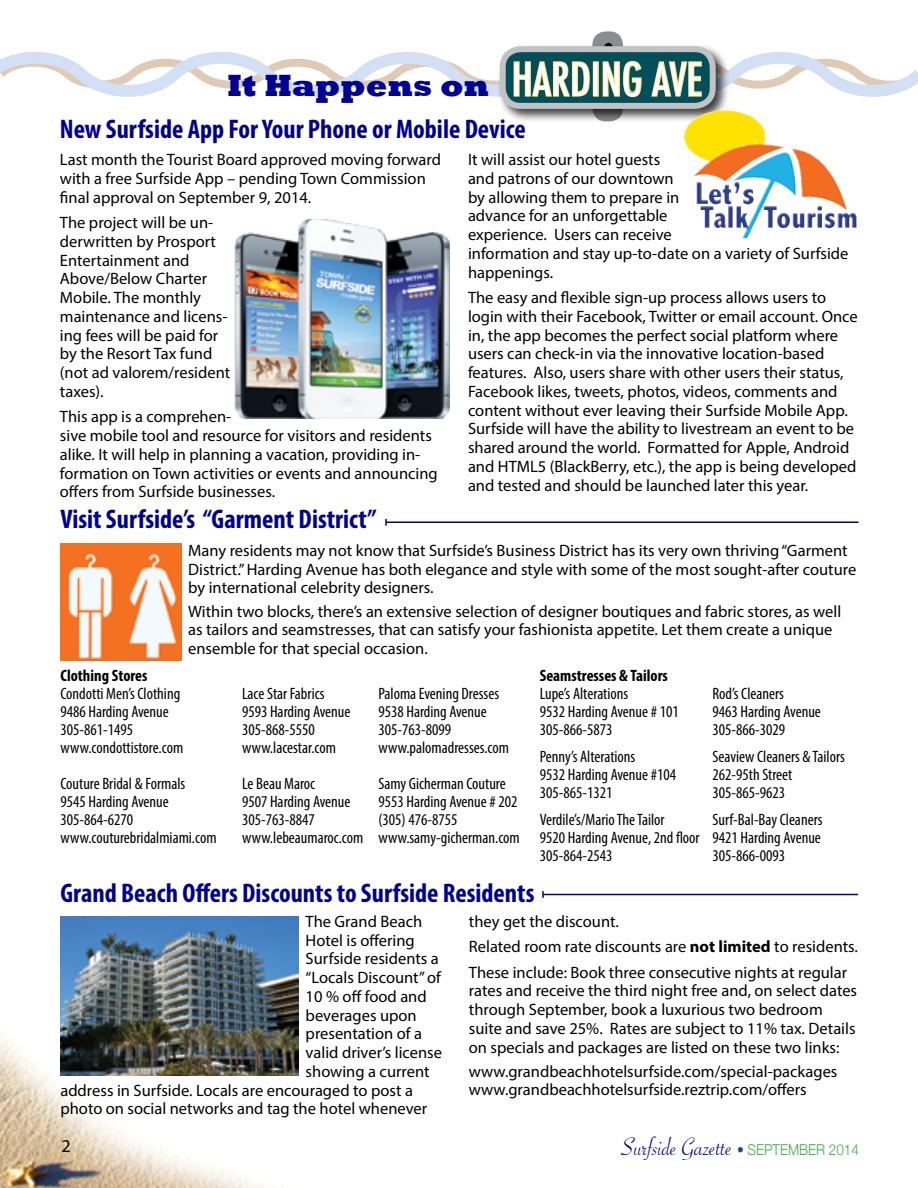
<style>
.page{position:relative;width:918px;height:1188px;background:#fff}
.page>*{position:absolute;margin:0;border:0;box-sizing:border-box;transform-origin:0 0}
.t1{font:800 31.5px "Rockwell";color:#000093}
.t2{font:700 condensed 27px "Myriad Pro";color:#000093}
.t3{font:27px "Savoye Let Plain";color:#000093}
.t4{font:18px "Myriad Pro";color:#000}
.t5{font:16.5px/18.8px "Myriad Pro";color:#000}
.t6{font:condensed 16.5px/18px "Myriad Pro";color:#000}
.t7{font:700 condensed 16.5px "Myriad Pro";color:#000}
.s1{font-family:"Futura";font-weight:500;font-stretch:condensed;font-size:45px;color:#fff}
.s2{font-weight:700}
.s3{font-family:"Helvetica Neue";font-weight:300;font-size:15px;color:#25408f}
.s4{font-family:"Helvetica Neue";font-weight:300;font-size:15px;color:#41ad49}
</style>
<div class="page">
<img style="left:0;top:1033px;width:299px;height:155px">
<svg style="left:0;top:36px;width:918px;height:77px"></svg>
<div style="left:498px;top:44px;width:232px;height:78px;background:#000;opacity:.75"></div>
<div style="left:503px;top:49px;width:210px;height:57px;background:#004f5a;border-radius:18px"></div>
<div style="left:500px;top:46px;width:216px;height:63px;border:6px solid #c0c2c4;border-radius:18px"></div>
<svg style="left:513px;top:61px;width:77px;height:36px"></svg>
<div style="left:593px;top:61px;width:6px;height:36px;border:2px solid #ffd457"></div>
<svg style="left:602px;top:31px;width:40px;height:91px"></svg>
<svg style="left:650px;top:61px;width:53px;height:50px"></svg>
<img style="left:684px;top:110px;width:49px;height:71px">
<img style="left:60px;top:544px;width:121px;height:117px">
<img style="left:234px;top:219px;width:216px;height:199px">
<img style="left:60px;top:916px;width:239px;height:159px">
<hr style="left:386px;top:521px;width:473px;height:2px;background:#000093">
<svg style="left:385px;top:519px;width:2px;height:7px"></svg>
<hr style="left:543px;top:894px;width:315px;height:1px;background:#000093">
<svg style="left:542px;top:891px;width:2px;height:7px"></svg>
<h1 class="t1" style="left:228px;top:67px;width:477px">It Happens on <span class="s1">HARDING AVE</span></h1>
<h2 class="t2" style="left:60px;top:112px;width:467px">New Surfside App For Your Phone or Mobile Device</h2>
<p class="t5" style="left:60px;top:150px;width:383px">Last month the Tourist Board approved moving forward with a free Surfside App – pending Town Commission final approval on September 9, 2014.</p>
<p class="t5" style="left:60px;top:213px;width:172px">The project will be un&shy;derwritten by Prosport<br>Entertainment and<br>Above/Below Charter<br>Mobile. The monthly maintenance and licens&shy;ing fees will be paid for by the Resort Tax fund (not ad valorem/resident taxes).</p>
<p class="t5" style="left:60px;top:407px;width:379px">This app is a comprehen-<br>sive mobile tool and resource for visitors and residents alike. It will help in planning a vacation, providing in&shy;formation on Town activities or events and announcing offers from Surfside businesses.</p>
<p class="t5" style="left:468px;top:150px;width:382px">It will assist our hotel guests<br>and patrons of our downtown<br>by allowing them to prepare in<br>advance for an unforgettable<br>experience. Users can receive<br>information and stay up-to-date on a variety of Surfside happenings.</p>
<p class="t5" style="left:468px;top:288px;width:391px">The easy and flexible sign-up process allows users to login with their Facebook, Twitter or email account. Once in, the app becomes the perfect social platform where users can check-in via the innovative location-based features. Also, users share with other users their status, Facebook likes, tweets, photos, videos, comments and content without ever leaving their Surfside Mobile App.<br>Surfside will have the ability to livestream an event to be shared around the world. Formatted for Apple, Android and HTML5 (BlackBerry, etc.), the app is being developed and tested and should be launched later this year.</p>
<h2 class="t2" style="left:60px;top:502px;width:318px">Visit Surfside’s “Garment District”</h2>
<p class="t5" style="left:188px;top:541px;width:670px">Many residents may not know that Surfside’s Business District has its very own thriving “Garment<br>District.” Harding Avenue has both elegance and style with some of the most sought-after couture by international celebrity designers.</p>
<p class="t5" style="left:188px;top:601px;width:655px">Within two blocks, there’s an extensive selection of designer boutiques and fabric stores, as well as tailors and seamstresses, that can satisfy your fashionista appetite. Let them create a unique ensemble for that special occasion.</p>
<p class="t6" style="left:242px;top:685px;width:110px">Lace Star Fabrics<br>9593 Harding Avenue<br>305-868-5550 www.lacestar.com</p>
<p class="t6" style="left:242px;top:775px;width:123px">Le Beau Maroc<br>9507 Harding Avenue<br>305-763-8847 www.lebeaumaroc.com</p>
<p class="t7" style="left:540px;top:666px;width:130px">Seamstresses &amp; Tailors</p>
<p class="t6" style="left:540px;top:685px;width:141px">Lupe’s Alterations<br>9532 Harding Avenue # 101<br>305-866-5873</p>
<p class="t6" style="left:540px;top:748px;width:138px">Penny’s Alterations<br>9532 Harding Avenue #104<br>305-865-1321</p>
<p class="t6" style="left:540px;top:811px;width:161px">Verdile’s/Mario The Tailor<br>9520 Harding Avenue, 2nd floor<br>305-864-2543</p>
<p class="t7" style="left:60px;top:666px;width:89px">Clothing Stores</p>
<p class="t6" style="left:60px;top:685px;width:124px">Condotti Men’s Clothing<br>9486 Harding Avenue<br>305-861-1495 www.condottistore.com</p>
<p class="t6" style="left:60px;top:775px;width:158px">Couture Bridal &amp; Formals<br>9545 Harding Avenue<br>305-864-6270 www.couturebridalmiami.com</p>
<p class="t6" style="left:712px;top:685px;width:110px">Rod’s Cleaners<br>9463 Harding Avenue<br>305-866-3029</p>
<p class="t6" style="left:712px;top:748px;width:134px">Seaview Cleaners &amp; Tailors<br>262-95th Street<br>305-865-9623</p>
<p class="t6" style="left:712px;top:811px;width:112px;text-align:justify">Surf-Bal-Bay Cleaners 9421 Harding Avenue 305-866-0093</p>
<p class="t6" style="left:378px;top:685px;width:132px">Paloma Evening Dresses<br>9538 Harding Avenue<br>305-763-8099 www.palomadresses.com</p>
<p class="t6" style="left:378px;top:775px;width:143px">Samy Gicherman Couture<br>9553 Harding Avenue # 202 (305) 476-8755 www.samy-gicherman.com</p>
<h2 class="t2" style="left:60px;top:876px;width:476px">Grand Beach Offers Discounts to Surfside Residents</h2>
<p class="t5" style="left:306px;top:912px;width:118px">The Grand Beach</p>
<p class="t5" style="left:306px;top:930px;width:111px">Hotel is offering</p>
<p class="t5" style="left:306px;top:949px;width:135px">Surfside residents a</p>
<p class="t5" style="left:306px;top:968px;width:137px">“Locals Discount” of</p>
<p class="t5" style="left:306px;top:987px;width:123px">10 % off food and</p>
<p class="t5" style="left:306px;top:1005px;width:113px">beverages upon</p>
<p class="t5" style="left:306px;top:1024px;width:118px">presentation of a</p>
<p class="t5" style="left:306px;top:1043px;width:138px">valid driver’s license</p>
<p class="t5" style="left:306px;top:1062px;width:125px">showing a current</p>
<p class="t5" style="left:60px;top:1080px;width:354px">address in Surfside. Locals are encouraged to post a</p>
<p class="t5" style="left:60px;top:1099px;width:368px">photo on social networks and tag the hotel whenever</p>
<p class="t5" style="left:469px;top:908px;width:391px;line-height:25.5px">they get the discount.<br>Related room rate discounts are <span class="s2">not limited</span> to residents.<br>These include: Book three consecutive nights at regular</p>
<p class="t5" style="left:469px;top:981px;width:390px">rates and receive the third night free and, on select dates through September, book a luxurious two bedroom suite and save 25%. Rates are subject to 11% tax. Details on specials and packages are listed on these two links:</p>
<p class="t5" style="left:469px;top:1062px;width:370px">www.grandbeachhotelsurfside.com/special-packages www.grandbeachhotelsurfside.reztrip.com/offers</p>
<p class="t4" style="left:62px;top:1135px;width:11px">2</p>
<h2 class="t3" style="left:621px;top:1130px;width:239px">Surfside Gazette <span class="s3">•</span> <span class="s4">SEPTEMBER 2014</span></h2>
</div>
